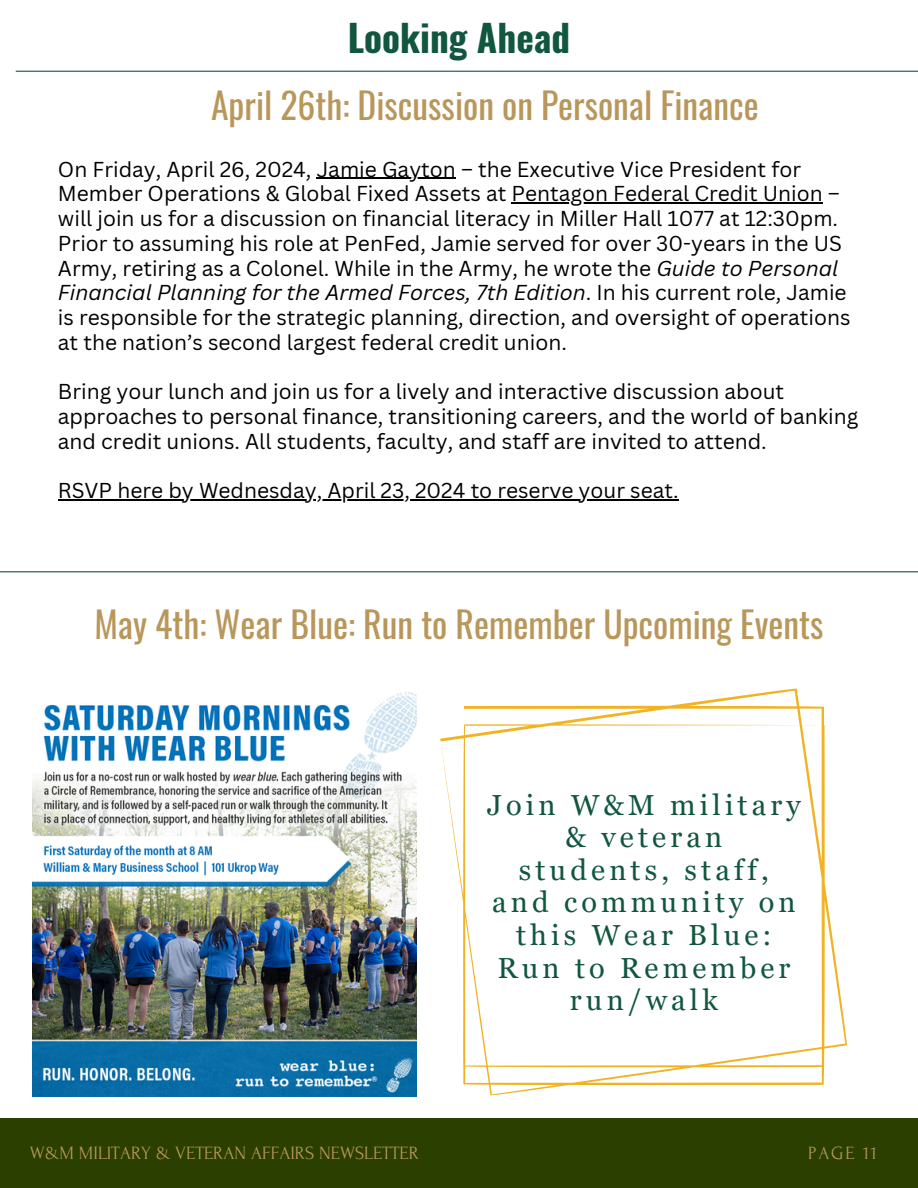
<style>
.page{position:relative;width:918px;height:1188px;background:#fff}
.page>*{position:absolute;margin:0;border:0;box-sizing:border-box;transform-origin:0 0}
.t1{font:700 37.2px "Oswald";color:#115740}
.t2{font:35.7px "Oswald";color:#b9975b}
.t3{font:28.95px/32.7px "Georgia Pro";letter-spacing:.145em;color:#115740;text-align:center}
.t4{font:21px/24.8px "Canva Sans";color:#000}
.t5{font:18.75px "Forum";color:#b9975b}
.s1{font-style:italic}
</style>
<div class="page">
<hr style="left:16px;top:71px;width:902px;height:1px;background:#115740">
<div style="left:0;top:1118px;width:918px;height:70px;background:#2b4000"></div>
<img style="left:33px;top:692px;width:383px;height:404px">
<hr style="left:0;top:571px;width:918px;height:1px;background:#115740">
<svg style="left:440px;top:688px;width:407px;height:408px"></svg>
<hr style="left:317px;top:178px;width:139px;height:1px;background:#000">
<hr style="left:511px;top:202px;width:312px;height:2px;background:#000">
<hr style="left:58px;top:500px;width:621px;height:1px;background:#000">
<h4 class="t1" style="left:348px;top:8px;width:224px">Looking Ahead</h4>
<h2 class="t2" style="left:211px;top:78px;width:549px">April 26th: Discussion on Personal Finance</h2>
<p class="t4" style="left:58px;top:156px;width:745px">On Friday, April 26, 2024, Jamie Gayton – the Executive Vice President for</p>
<p class="t4" style="left:58px;top:181px;width:784px">Member Operations &amp; Global Fixed Assets at Pentagon Federal Credit Union –</p>
<h3 class="t4" style="left:58px;top:206px;width:794px">will join us for a discussion on financial literacy in Miller Hall 1077 at 12:30pm.<br>Prior to assuming his role at PenFed, Jamie served for over 30-years in the US Army, retiring as a Colonel. While in the Army, he wrote the <span class="s1">Guide to Personal Financial Planning for the Armed Forces, 7th Edition</span>. In his current role, Jamie is responsible for the strategic planning, direction, and oversight of operations at the nation’s second largest federal credit union.</h3>
<h3 class="t4" style="left:58px;top:379px;width:802px">Bring your lunch and join us for a lively and interactive discussion about approaches to personal finance, transitioning careers, and the world of banking and credit unions. All students, faculty, and staff are invited to attend.</h3>
<p class="t4" style="left:58px;top:478px;width:622px">RSVP here by Wednesday, April 23, 2024 to reserve your seat.</p>
<h4 class="t2" style="left:94px;top:596px;width:731px">May 4th: Wear Blue: Run to Remember Upcoming Events</h4>
<p class="t3" style="left:487px;top:788px;width:315px">Join W&amp;M military &amp; veteran students, staff, and community on this Wear Blue:<br>Run to Remember run/walk</p>
<h4 class="t5" style="left:30px;top:1143px;width:390px">W&amp;M MILITARY &amp; VETERAN AFFAIRS NEWSLETTER</h4>
<h2 class="t5" style="left:808px;top:1143px;width:70px">PAGE 11</h2>
</div>
